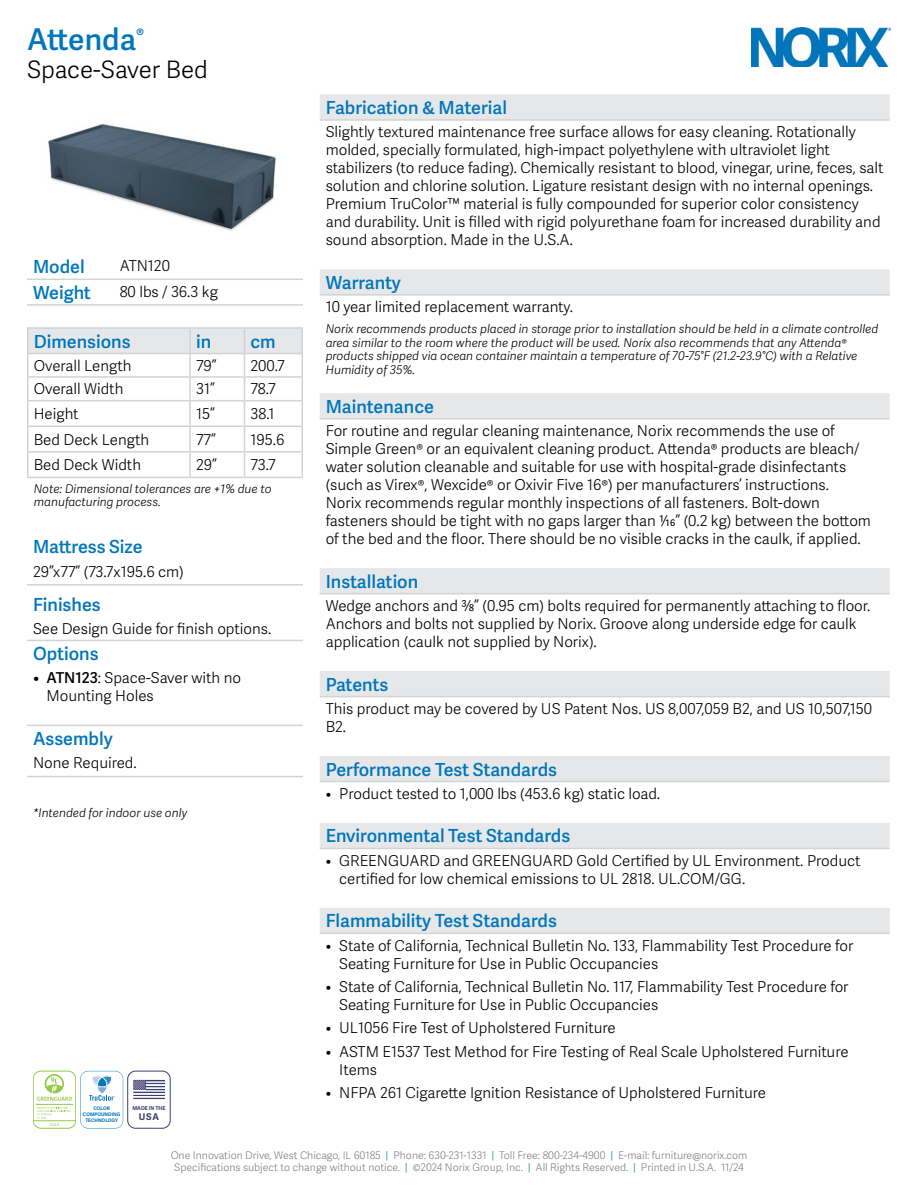
<style>
.page{position:relative;width:918px;height:1188px;background:#fff}
.page>*{position:absolute;margin:0;border:0;box-sizing:border-box;transform-origin:0 0}
.t1{font:600 30px "Adelle Sans";color:#0076bb}
.t2{font:300 24px "Adelle Sans";color:#000}
.t3{font:600 18px "Adelle Sans";color:#0076bb}
.t4{font:300 15px/18px "Adelle Sans";color:#000}
.t5{font:italic 300 12px/13.5px "Adelle Sans";color:#000}
.t6{font:300 10.5px/12px "Adelle Sans";color:#808285;text-align:center}
.t7{font:700 9.3px "Adelle Sans";color:#3e3d6f}
.t8{font:700 5.25px "Adelle Sans";color:#3e3d6f}
.t9{font:700 4.8px/5.8px "Adelle Sans";color:#0076bb;text-align:center}
.s1{font-weight:600}
.s2{color:#0076bb}
</style>
<div class="page">
<img style="left:752px;top:27px;width:139px;height:40px">
<svg style="left:320px;top:94px;width:570px;height:839px"></svg>
<hr style="left:320px;top:119px;width:570px;height:2px;background:#d1d3d4">
<hr style="left:320px;top:294px;width:570px;height:2px;background:#d1d3d4">
<hr style="left:320px;top:418px;width:570px;height:2px;background:#d1d3d4">
<hr style="left:320px;top:593px;width:570px;height:1px;background:#d1d3d4">
<hr style="left:320px;top:696px;width:570px;height:1px;background:#d1d3d4">
<hr style="left:320px;top:781px;width:570px;height:1px;background:#d1d3d4">
<hr style="left:320px;top:848px;width:570px;height:1px;background:#d1d3d4">
<hr style="left:320px;top:933px;width:570px;height:1px;background:#d1d3d4">
<hr style="left:27px;top:279px;width:87px;height:1px;background:#d1d3d4">
<hr style="left:114px;top:279px;width:189px;height:1px;background:#d1d3d4">
<hr style="left:27px;top:304px;width:87px;height:2px;background:#d1d3d4">
<hr style="left:114px;top:304px;width:189px;height:2px;background:#d1d3d4">
<img style="left:48px;top:124px;width:228px;height:107px">
<hr style="left:27px;top:327px;width:163px;height:2px;background:#d1d3d4">
<hr style="left:190px;top:327px;width:54px;height:2px;background:#d1d3d4">
<hr style="left:244px;top:327px;width:59px;height:2px;background:#d1d3d4">
<svg style="left:27px;top:329px;width:276px;height:148px"></svg>
<hr style="left:27px;top:477px;width:163px;height:1px;background:#d1d3d4">
<hr style="left:190px;top:477px;width:54px;height:1px;background:#d1d3d4">
<hr style="left:244px;top:477px;width:59px;height:1px;background:#d1d3d4">
<hr style="left:27px;top:584px;width:276px;height:2px;background:#d1d3d4">
<hr style="left:27px;top:640px;width:276px;height:1px;background:#d1d3d4">
<hr style="left:27px;top:725px;width:276px;height:1px;background:#d1d3d4">
<hr style="left:27px;top:776px;width:276px;height:1px;background:#d1d3d4">
<div style="left:127px;top:1071px;width:43px;height:57px;border:1px solid #3e3d6f;border-radius:8px"></div>
<svg style="left:133px;top:1080px;width:32px;height:19px"></svg>
<div style="left:33px;top:1071px;width:43px;height:57px;border:1px solid #94c947;border-radius:8px"></div>
<hr style="left:33px;top:1120px;width:43px;height:1px;background:#94c947">
<hr style="left:36px;top:1104px;width:37px;height:1px;background:#94c947">
<svg style="left:37px;top:1074px;width:35px;height:27px"></svg>
<svg style="left:37px;top:1107px;width:34px;height:19px"></svg>
<svg style="left:80px;top:1071px;width:43px;height:57px"></svg>
<h1 class="t1" style="left:27px;top:17px;width:119px">Attenda<sup>®</sup></h1>
<h2 class="t2" style="left:27px;top:53px;width:182px">Space-Saver Bed</h2>
<p class="t3" style="left:33px;top:254px;width:53px">Model</p>
<p class="t4" style="left:120px;top:256px;width:52px">ATN120</p>
<p class="t3" style="left:33px;top:279px;width:60px">Weight</p>
<p class="t4" style="left:120px;top:282px;width:100px">80 lbs / 36.3 kg</p>
<p class="t3" style="left:34px;top:328px;width:98px">Dimensions</p>
<p class="t3" style="left:196px;top:328px;width:17px">in</p>
<p class="t3" style="left:250px;top:328px;width:27px">cm</p>
<p class="t4" style="left:34px;top:356px;width:99px">Overall Length</p>
<p class="t4" style="left:196px;top:356px;width:22px">79”</p>
<p class="t4" style="left:250px;top:356px;width:36px">200.7</p>
<p class="t4" style="left:34px;top:380px;width:91px">Overall Width</p>
<p class="t4" style="left:196px;top:380px;width:20px">31”</p>
<p class="t4" style="left:250px;top:380px;width:27px">78.7</p>
<p class="t4" style="left:34px;top:404px;width:46px">Height</p>
<p class="t4" style="left:196px;top:404px;width:20px">15”</p>
<p class="t4" style="left:250px;top:404px;width:26px">38.1</p>
<p class="t4" style="left:34px;top:430px;width:117px">Bed Deck Length</p>
<p class="t4" style="left:196px;top:430px;width:21px">77”</p>
<p class="t4" style="left:250px;top:430px;width:36px">195.6</p>
<p class="t4" style="left:34px;top:456px;width:109px">Bed Deck Width</p>
<p class="t4" style="left:196px;top:456px;width:22px">29”</p>
<p class="t4" style="left:250px;top:456px;width:27px">73.7</p>
<p class="t5" style="left:34px;top:481px;width:239px">Note: Dimensional tolerances are +1% due to manufacturing process.</p>
<p class="t3" style="left:33px;top:534px;width:111px">Mattress Size</p>
<p class="t4" style="left:33px;top:562px;width:152px">29”x77” (73.7x195.6 cm)</p>
<p class="t3" style="left:33px;top:592px;width:69px">Finishes</p>
<p class="t4" style="left:33px;top:620px;width:240px">See Design Guide for finish options.</p>
<p class="t3" style="left:33px;top:641px;width:67px">Options</p>
<p class="t4" style="left:46px;top:669px;width:196px;text-indent:-14px"><span class="s1">• ATN123</span>: Space-Saver with no<br>Mounting Holes</p>
<p class="t3" style="left:33px;top:725px;width:81px">Assembly</p>
<p class="t4" style="left:33px;top:753px;width:105px">None Required.</p>
<p class="t5" style="left:33px;top:806px;width:156px">*Intended for indoor use only</p>
<p class="t9" style="left:83px;top:1105px;width:39px">COLOR<br>COMPOUNDING<br>TECHNOLOGY</p>
<p class="t8" style="left:132px;top:1105px;width:35px">MADE IN THE</p>
<p class="t7" style="left:139px;top:1109px;width:21px">USA</p>
<p class="t3" style="left:326px;top:94px;width:183px">Fabrication &amp; Material</p>
<p class="t4" style="left:326px;top:122px;width:559px">Slightly textured maintenance free surface allows for easy cleaning. Rotationally molded, specially formulated, high-impact polyethylene with ultraviolet light stabilizers (to reduce fading). Chemically resistant to blood, vinegar, urine, feces, salt solution and chlorine solution. Ligature resistant design with no internal openings.<br>Premium TruColor™ material is fully compounded for superior color consistency and durability. Unit is filled with rigid polyurethane foam for increased durability and sound absorption. Made in the U.S.A.</p>
<p class="t3" style="left:326px;top:269px;width:77px">Warranty</p>
<p class="t4" style="left:326px;top:297px;width:249px">10 year limited replacement warranty.</p>
<p class="t5" style="left:326px;top:322px;width:554px">Norix recommends products placed in storage prior to installation should be held in a climate controlled area similar to the room where the product will be used. Norix also recommends that any Attenda® products shipped via ocean container maintain a temperature of 70-75°F (21.2-23.9°C) with a Relative Humidity of 35%.</p>
<p class="t3" style="left:326px;top:393px;width:110px">Maintenance</p>
<p class="t4" style="left:326px;top:421px;width:547px">For routine and regular cleaning maintenance, Norix recommends the use of Simple Green® or an equivalent cleaning product. Attenda® products are bleach/ water solution cleanable and suitable for use with hospital-grade disinfectants (such as Virex®, Wexcide® or Oxivir Five 16®) per manufacturers’ instructions.<br>Norix recommends regular monthly inspections of all fasteners. Bolt-down fasteners should be tight with no gaps larger than 1/16” (0.2 kg) between the bottom of the bed and the floor. There should be no visible cracks in the caulk, if applied.</p>
<p class="t3" style="left:326px;top:568px;width:94px">Installation</p>
<p class="t4" style="left:326px;top:596px;width:546px">Wedge anchors and 3/8” (0.95 cm) bolts required for permanently attaching to floor.<br>Anchors and bolts not supplied by Norix. Groove along underside edge for caulk application (caulk not supplied by Norix).</p>
<p class="t3" style="left:326px;top:671px;width:64px">Patents</p>
<p class="t4" style="left:326px;top:699px;width:548px">This product may be covered by US Patent Nos. US 8,007,059 B2, and US 10,507,150<br>B2.</p>
<p class="t3" style="left:326px;top:756px;width:233px">Performance Test Standards</p>
<p class="t4" style="left:326px;top:784px;width:336px">• Product tested to 1,000 lbs (453.6 kg) static load.</p>
<p class="t3" style="left:326px;top:823px;width:246px">Environmental Test Standards</p>
<p class="t4" style="left:339px;top:851px;width:523px;text-indent:-14px">• GREENGUARD and GREENGUARD Gold Certified by UL Environment. Product certified for low chemical emissions to UL 2818. UL.COM/GG.</p>
<p class="t3" style="left:326px;top:908px;width:233px">Flammability Test Standards</p>
<p class="t4" style="left:339px;top:936px;width:516px;text-indent:-14px">• State of California, Technical Bulletin No. 133, Flammability Test Procedure for<br>Seating Furniture for Use in Public Occupancies</p>
<p class="t4" style="left:339px;top:977px;width:511px;text-indent:-14px">• State of California, Technical Bulletin No. 117, Flammability Test Procedure for<br>Seating Furniture for Use in Public Occupancies</p>
<p class="t4" style="left:326px;top:1019px;width:292px">• UL1056 Fire Test of Upholstered Furniture</p>
<p class="t4" style="left:339px;top:1042px;width:511px;text-indent:-14px">• ASTM E1537 Test Method for Fire Testing of Real Scale Upholstered Furniture<br>Items</p>
<p class="t4" style="left:326px;top:1083px;width:442px">• NFPA 261 Cigarette Ignition Resistance of Upholstered Furniture</p>
<p class="t6" style="left:171px;top:1148px;width:578px">One Innovation Drive, West Chicago, IL 60185 <span class="s2">|</span> Phone: 630-231-1331 <span class="s2">|</span> Toll Free: 800-234-4900 <span class="s2">|</span> E-mail: furniture@norix.com<br>Specifications subject to change without notice. <span class="s2">|</span> ©2024 Norix Group, Inc. <span class="s2">|</span> All Rights Reserved. <span class="s2">|</span> Printed in U.S.A. 11/24</p>
</div>
